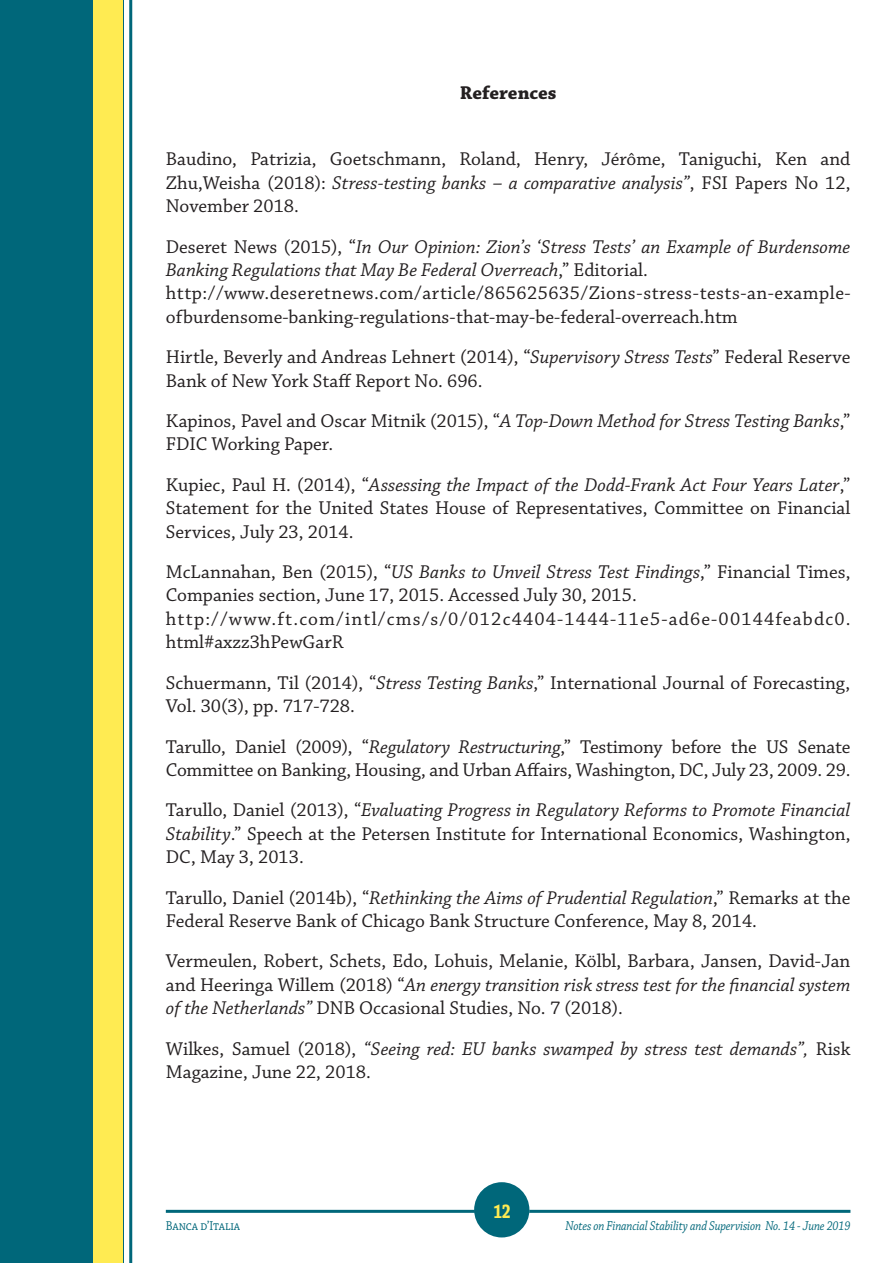
<style>
.page{position:relative;width:893px;height:1263px;background:#fff}
.page>*{position:absolute;margin:0;border:0;box-sizing:border-box;transform-origin:0 0}
.t1{font:700 21px "Chaparral Pro";color:#ffeb52;scale:.75 1}
.t2{font:19.5px/23.4px "Chaparral Pro";color:#231f20}
.t3{font:italic 19.5px/23.4px "Chaparral Pro";color:#231f20}
.t4{font:700 19.5px "Chaparral Pro";color:#231f20}
.t5{font:italic 13.5px "Chaparral Pro";letter-spacing:-.01em;color:#00677a;scale:.87 1}
.t6{font:13.5px "Chaparral Pro";letter-spacing:-.01em;color:#00677a;scale:.87 1}
.s1{font-style:italic}
.s2{font-style:normal}
</style>
<div class="page">
<svg style="left:474px;top:1215px;width:53px;height:23px"></svg>
<hr style="left:166px;top:1210px;width:308px;height:3px;background:#00677a">
<hr style="left:529px;top:1210px;width:321px;height:3px;background:#00677a">
<div style="left:474px;top:1182px;width:55px;height:55px;background:#00677a;border-radius:50%"></div>
<div style="left:0;top:0;width:123px;height:1263px;background:#00677a"></div>
<div style="left:94px;top:0;width:29px;height:1263px;background:#ffeb52"></div>
<hr style="left:129px;top:0;width:3px;height:1263px;background:#00677a">
<p class="t4" style="left:460px;top:82px;width:98px">References</p>
<p class="t2" style="left:166px;top:148px;width:686px;text-align:justify">Baudino, Patrizia, Goetschmann, Roland, Henry, Jérôme, Taniguchi, Ken and Zhu,Weisha (2018): <span class="s1">Stress-testing banks – a comparative analysis”</span>, FSI Papers No 12, November 2018.</p>
<p class="t2" style="left:166px;top:236px;width:686px">Deseret News (2015), “<span class="s1">In Our Opinion: Zion’s ‘Stress Tests’ an Example of Burdensome Banking Regulations that May Be Federal Overreach</span>,” Editorial. http://www.deseretnews.com/article/865625635/Zions-stress-tests-an-example&shy;ofburdensome-banking-regulations-that-may-be-federal-overreach.htm</p>
<p class="t2" style="left:166px;top:346px;width:686px">Hirtle, Beverly and Andreas Lehnert (2014), “<span class="s1">Supervisory Stress Tests</span>” Federal Reserve<br>Bank of New York Staff Report No. 696.</p>
<p class="t2" style="left:166px;top:410px;width:686px">Kapinos, Pavel and Oscar Mitnik (2015), “<span class="s1">A Top-Down Method for Stress Testing Banks</span>,”<br>FDIC Working Paper.</p>
<p class="t2" style="left:166px;top:474px;width:686px;text-align:justify">Kupiec, Paul H. (2014), “<span class="s1">Assessing the Impact of the Dodd-Frank Act Four Years Later</span>,” Statement for the United States House of Representatives, Committee on Financial Services, July 23, 2014.</p>
<p class="t2" style="left:166px;top:561px;width:686px">McLannahan, Ben (2015), “<span class="s1">US Banks to Unveil Stress Test Findings</span>,” Financial Times, Companies section, June 17, 2015. Accessed July 30, 2015. http://www.ft.com/intl/cms/s/0/012c4404-1444-11e5-ad6e-00144feabdc0. html#axzz3hPewGarR</p>
<p class="t2" style="left:166px;top:672px;width:686px">Schuermann, Til (2014), “<span class="s1">Stress Testing Banks</span>,” International Journal of Forecasting,<br>Vol. 30(3), pp. 717-728.</p>
<p class="t2" style="left:166px;top:735px;width:686px">Tarullo, Daniel (2009), “<span class="s1">Regulatory Restructuring</span>,” Testimony before the US Senate<br>Committee on Banking, Housing, and Urban Affairs, Washington, DC, July 23, 2009. 29.</p>
<p class="t2" style="left:166px;top:799px;width:686px;text-align:justify">Tarullo, Daniel (2013), “<span class="s1">Evaluating Progress in Regulatory Reforms to Promote Financial Stability</span>.” Speech at the Petersen Institute for International Economics, Washington, DC, May 3, 2013.</p>
<p class="t2" style="left:166px;top:886px;width:686px">Tarullo, Daniel (2014b), “<span class="s1">Rethinking the Aims of Prudential Regulation</span>,” Remarks at the<br>Federal Reserve Bank of Chicago Bank Structure Conference, May 8, 2014.</p>
<p class="t2" style="left:166px;top:950px;width:686px;text-align:justify">Vermeulen, Robert, Schets, Edo, Lohuis, Melanie, Kölbl, Barbara, Jansen, David-Jan and Heeringa Willem (2018) “<span class="s1">An energy transition risk stress test for the financial system of the Netherlands”</span> DNB Occasional Studies, No. 7 (2018).</p>
<p class="t3" style="left:166px;top:1037px;width:686px"><span class="s2">Wilkes, Samuel (2018),</span> “Seeing red: EU banks swamped by stress test demands”, <span class="s2">Risk<br>Magazine, June 22, 2018.</span></p>
<p class="t1" style="left:494px;top:1198px;width:25px">12</p>
<p class="t6" style="left:166px;top:1219px;width:87px">Banca d’Italia</p>
<p class="t5" style="left:566px;top:1219px;width:329px">Notes on Financial Stability and Supervision No. 14 - June 2019</p>
</div>
